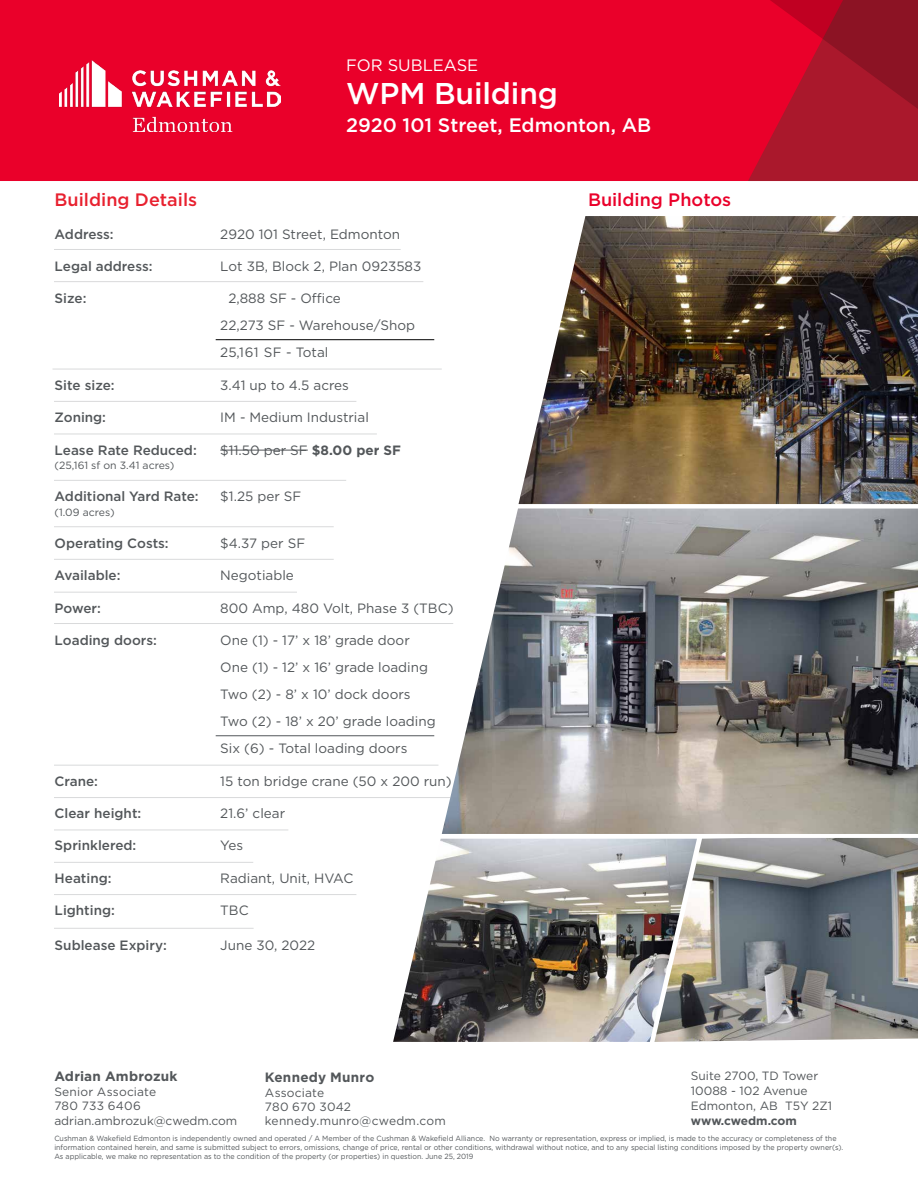
<style>
.page{position:relative;width:918px;height:1188px;background:#fff}
.page>*{position:absolute;margin:0;border:0;box-sizing:border-box;transform-origin:0 0}
.t1{font:500 30px "Gotham";letter-spacing:-.005em;color:#fff}
.t2{font:500 19.5px "Gotham";color:#fff}
.t3{font:500 18px "Gotham";color:#e8212f}
.t4{font:500 18px "Gotham";color:#ea002a}
.t5{font:16.5px "Gotham";color:#fff}
.t6{font:13.5px/27px "Gotham";color:#53575a}
.t7{font:500 13.5px "Gotham";color:#53575a}
.t8{font:700 13.5px "Gotham";letter-spacing:.015em;color:#53575a}
.t9{font:12px/14.7px "Gotham";color:#53575a}
.t10{font:700 12px "Gotham";letter-spacing:-.005em;color:#53575a}
.t11{font:10.5px "Gotham";color:#53575a}
.t12{font:7.5px/9px "Gotham";color:#53575a;scale:.95 1}
.s1{font-weight:700}
</style>
<div class="page">
<hr style="left:220px;top:450px;width:88px;height:1px;background:#53575a">
<hr style="left:54px;top:249px;width:347px;height:1px;background:#d9dadb">
<hr style="left:54px;top:281px;width:369px;height:1px;background:#d9dadb">
<hr style="left:53px;top:369px;width:389px;height:1px;background:#d9dadb">
<hr style="left:54px;top:526px;width:280px;height:1px;background:#d9dadb">
<hr style="left:54px;top:401px;width:302px;height:1px;background:#d9dadb">
<hr style="left:54px;top:434px;width:323px;height:1px;background:#d9dadb">
<hr style="left:54px;top:480px;width:292px;height:1px;background:#d9dadb">
<hr style="left:54px;top:559px;width:280px;height:1px;background:#d9dadb">
<hr style="left:54px;top:592px;width:243px;height:1px;background:#d9dadb">
<hr style="left:54px;top:623px;width:399px;height:1px;background:#d9dadb">
<hr style="left:54px;top:765px;width:384px;height:1px;background:#d9dadb">
<hr style="left:54px;top:797px;width:396px;height:1px;background:#d9dadb">
<hr style="left:54px;top:830px;width:234px;height:1px;background:#d9dadb">
<hr style="left:54px;top:862px;width:199px;height:1px;background:#d9dadb">
<hr style="left:54px;top:894px;width:302px;height:1px;background:#d9dadb">
<hr style="left:54px;top:928px;width:200px;height:1px;background:#d9dadb">
<hr style="left:216px;top:339px;width:218px;height:1px;background:#000">
<hr style="left:216px;top:735px;width:218px;height:1px;background:#53575a">
<div style="left:0;top:0;width:918px;height:181px;background:#ea002a"></div>
<svg style="left:748px;top:0;width:170px;height:181px"></svg>
<img style="left:59px;top:60px;width:222px;height:72px">
<img style="left:519px;top:216px;width:399px;height:288px">
<img style="left:442px;top:508px;width:476px;height:326px">
<img style="left:393px;top:839px;width:261px;height:203px">
<img style="left:654px;top:838px;width:264px;height:204px">
<h3 class="t5" style="left:346px;top:54px;width:134px">FOR SUBLEASE</h3>
<h1 class="t1" style="left:346px;top:74px;width:213px">WPM Building</h1>
<h2 class="t2" style="left:346px;top:113px;width:307px">2920 101 Street, Edmonton, AB</h2>
<h3 class="t3" style="left:55px;top:188px;width:144px">Building Details</h3>
<h3 class="t7" style="left:55px;top:225px;width:61px">Address:</h3>
<h3 class="t6" style="left:220px;top:220px;width:181px">2920 101 Street, Edmonton</h3>
<h3 class="t7" style="left:55px;top:257px;width:99px">Legal address:</h3>
<h3 class="t6" style="left:220px;top:252px;width:203px">Lot 3B, Block 2, Plan 0923583</h3>
<h3 class="t7" style="left:55px;top:290px;width:33px">Size:</h3>
<h3 class="t6" style="left:220px;top:285px;width:196px;text-indent:8px">2,888 SF - Office<br>22,273 SF - Warehouse/Shop<br>25,161 SF - Total</h3>
<h3 class="t7" style="left:55px;top:376px;width:61px">Site size:</h3>
<h3 class="t6" style="left:220px;top:371px;width:130px">3.41 up to 4.5 acres</h3>
<h3 class="t7" style="left:55px;top:409px;width:53px">Zoning:</h3>
<h3 class="t6" style="left:220px;top:404px;width:150px">IM - Medium Industrial</h3>
<h3 class="t7" style="left:55px;top:441px;width:144px">Lease Rate Reduced:</h3>
<h3 class="t11" style="left:55px;top:458px;width:121px">(25,161 sf on 3.41 acres)</h3>
<h3 class="t6" style="left:220px;top:436px;width:182px">$11.50 per SF <span class="s1">$8.00 per SF</span></h3>
<h3 class="t7" style="left:55px;top:488px;width:146px">Additional Yard Rate:</h3>
<h3 class="t11" style="left:55px;top:505px;width:62px">(1.09 acres)</h3>
<h3 class="t6" style="left:220px;top:483px;width:83px">$1.25 per SF</h3>
<h3 class="t7" style="left:55px;top:534px;width:116px">Operating Costs:</h3>
<h3 class="t6" style="left:220px;top:529px;width:86px">$4.37 per SF</h3>
<h3 class="t7" style="left:55px;top:567px;width:67px">Available:</h3>
<h3 class="t6" style="left:220px;top:562px;width:75px">Negotiable</h3>
<h3 class="t7" style="left:55px;top:599px;width:48px">Power:</h3>
<h3 class="t6" style="left:220px;top:594px;width:235px">800 Amp, 480 Volt, Phase 3 (TBC)</h3>
<h3 class="t7" style="left:55px;top:632px;width:104px">Loading doors:</h3>
<h3 class="t6" style="left:220px;top:627px;width:217px">One (1) - 17’ x 18’ grade door<br>One (1) - 12’ x 16’ grade loading<br>Two (2) - 8’ x 10’ dock doors<br>Two (2) - 18’ x 20’ grade loading<br>Six (6) - Total loading doors</h3>
<h3 class="t7" style="left:55px;top:772px;width:45px">Crane:</h3>
<h3 class="t6" style="left:220px;top:767px;width:233px">15 ton bridge crane (50 x 200 run)</h3>
<h3 class="t7" style="left:55px;top:804px;width:88px">Clear height:</h3>
<h3 class="t6" style="left:220px;top:799px;width:66px">21.6’ clear</h3>
<h3 class="t7" style="left:55px;top:837px;width:83px">Sprinklered:</h3>
<h3 class="t6" style="left:220px;top:832px;width:24px">Yes</h3>
<h3 class="t7" style="left:55px;top:869px;width:58px">Heating:</h3>
<h3 class="t6" style="left:220px;top:864px;width:135px">Radiant, Unit, HVAC</h3>
<h3 class="t7" style="left:55px;top:902px;width:62px">Lighting:</h3>
<h3 class="t6" style="left:220px;top:897px;width:30px">TBC</h3>
<h3 class="t7" style="left:55px;top:936px;width:114px">Sublease Expiry:</h3>
<h3 class="t6" style="left:220px;top:931px;width:96px">June 30, 2022</h3>
<h3 class="t8" style="left:54px;top:1068px;width:125px">Adrian Ambrozuk</h3>
<h3 class="t9" style="left:54px;top:1084px;width:185px">Senior Associate<br>780 733 6406 adrian.ambrozuk@cwedm.com</h3>
<h3 class="t8" style="left:265px;top:1069px;width:111px">Kennedy Munro</h3>
<h3 class="t9" style="left:265px;top:1085px;width:182px">Associate<br>780 670 3042 kennedy.munro@cwedm.com</h3>
<h3 class="t4" style="left:588px;top:188px;width:145px">Building Photos</h3>
<h3 class="t9" style="left:691px;top:1068px;width:143px">Suite 2700, TD Tower<br>10088 - 102 Avenue<br>Edmonton, AB T5Y 2Z1</h3>
<h3 class="t10" style="left:691px;top:1112px;width:108px">www.cwedm.com</h3>
<p class="t12" style="left:54px;top:1134px;width:832px">Cushman &amp; Wakefield Edmonton is independently owned and operated / A Member of the Cushman &amp; Wakefield Alliance. No warranty or representation, express or implied, is made to the accuracy or completeness of the information contained herein, and same is submitted subject to errors, omissions, change of price, rental or other conditions, withdrawal without notice, and to any special listing conditions imposed by the property owner(s).<br>As applicable, we make no representation as to the condition of the property (or properties) in question. June 25, 2019</p>
</div>
